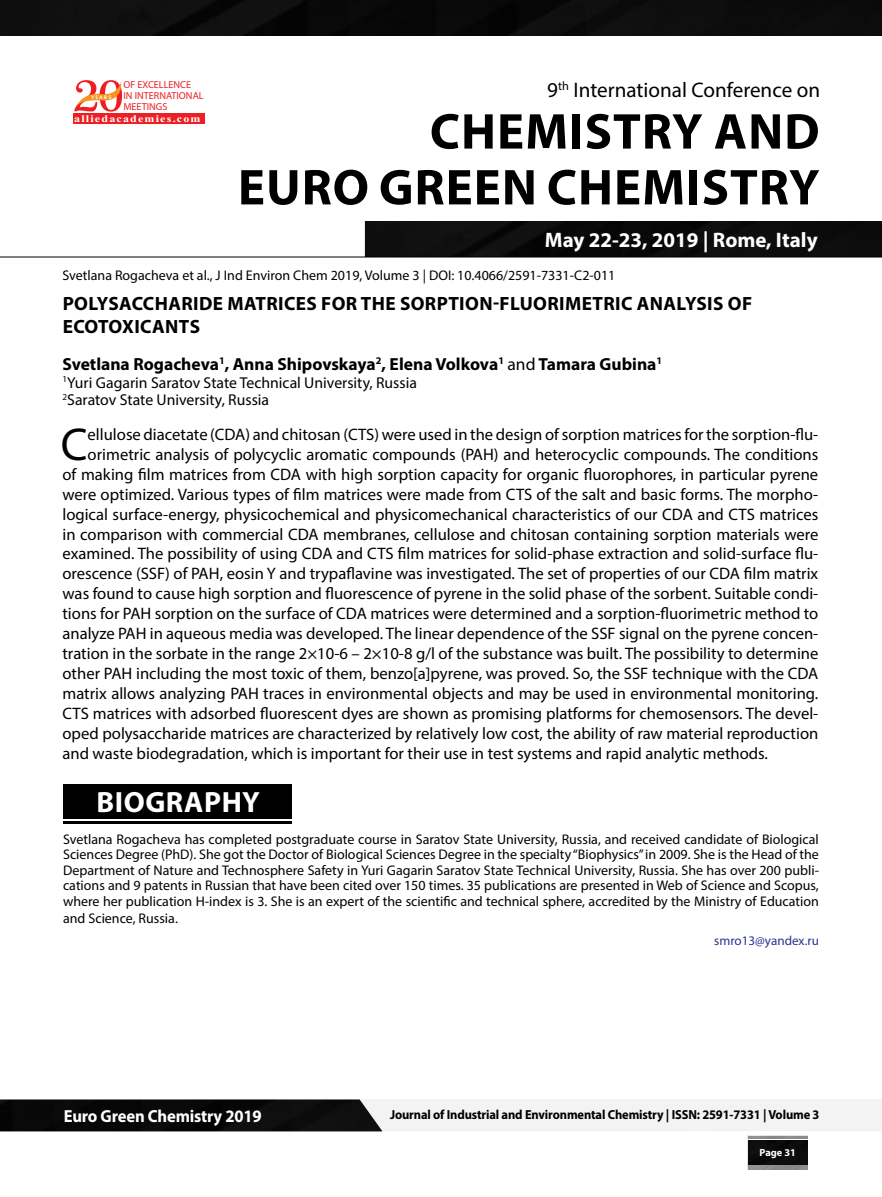
<style>
.page{position:relative;width:882px;height:1197px;background:#fff}
.page>*{position:absolute;margin:0;border:0;box-sizing:border-box;transform-origin:0 0}
.t1{font:700 50.75px/55.8px "Myriad Pro";letter-spacing:.02em;color:#000;text-align:right}
.t2{font:46.2px "Myriad Pro";color:#000}
.t3{font:700 29.4px "Myriad Pro";letter-spacing:.02em;color:#fff}
.t4{font:21.18px "Myriad Pro";color:#000}
.t5{font:700 21px "Myriad Pro";color:#fff}
.t6{font:700 19.25px/22.6px "Myriad Pro";letter-spacing:.02em;color:#000}
.t7{font:700 17.5px "Myriad Pro";color:#000}
.t8{font:700 17.5px "Myriad Pro";letter-spacing:-.01em;color:#fff;scale:.95 1}
.t9{font:16.62px "Myriad Pro";color:#000}
.t10{font:15.75px/17.3px "Myriad Pro";color:#000}
.t11{font:14px/15.4px "Myriad Pro";color:#000;text-align:justify}
.t12{font:700 13.12px "Myriad Pro";letter-spacing:-.01em;color:#000;scale:.95 1}
.t13{font:13.12px "Myriad Pro";color:#2e3092}
.t14{font:700 10.33px "Myriad Pro";color:#fff}
.t15{font:10.15px/10.8px "Myriad Pro";color:#ed1f24}
.t16{font:700 10.15px "Times New Roman";letter-spacing:.1em;color:#fff;scale:1.18 1}
.t17{font:5.25px "Oregon LDO Black";letter-spacing:.24em;color:#fff;scale:1.06 1}
.s1{font-weight:400}
</style>
<div class="page">
<img style="left:748px;top:1140px;width:60px;height:24px">
<hr style="left:748px;top:1136px;width:60px;height:3px;background:#000">
<div style="left:365px;top:222px;width:517px;height:35px;background:#0c0c0c"></div>
<hr style="left:0;top:257px;width:882px;height:1px;background:#000">
<div style="left:0;top:0;width:882px;height:35px;background:#0c0c0c"></div>
<div style="left:73px;top:113px;width:132px;height:11px;background:#ed1f24"></div>
<svg style="left:74px;top:80px;width:49px;height:32px"></svg>
<div style="left:0;top:1100px;width:382px;height:31px;background:#090909"></div>
<div style="left:63px;top:784px;width:228px;height:35px;background:#000"></div>
<hr style="left:63px;top:821px;width:228px;height:3px;background:#000">
<p class="t15" style="left:123px;top:79px;width:82px">OF EXCELLENCE<br>IN INTERNATIONAL<br>MEETINGS</p>
<p class="t16" style="left:74px;top:111px;width:109px">alliedacademies.com</p>
<p class="t17" style="left:91px;top:94px;width:21px">YEARS</p>
<p class="t4" style="left:547px;top:77px;width:274px">9<sup>th</sup> International Conference on</p>
<h1 class="t1" style="left:238px;top:102px;width:583px">CHEMISTRY AND<br>EURO GREEN CHEMISTRY</h1>
<p class="t5" style="left:545px;top:226px;width:274px">May 22-23, 2019 | Rome, Italy</p>
<p class="t11" style="left:62px;top:267px;width:554px">Svetlana Rogacheva et al., J Ind Environ Chem 2019, Volume 3 | DOI: 10.4066/2591-7331-C2-011</p>
<p class="t6" style="left:63px;top:292px;width:691px">POLYSACCHARIDE MATRICES FOR THE SORPTION-FLUORIMETRIC ANALYSIS OF<br>ECOTOXICANTS</p>
<p class="t7" style="left:62px;top:353px;width:601px">Svetlana Rogacheva<sup>1</sup>, Anna Shipovskaya<sup>2</sup>, Elena Volkova<sup>1</sup> <span class="s1">and</span> Tamara Gubina<sup>1</sup></p>
<p class="t10" style="left:62px;top:373px;width:356px"><sup>1</sup>Yuri Gagarin Saratov State Technical University, Russia<br><sup>2</sup>Saratov State University, Russia</p>
<h2 class="t2" style="left:61px;top:416px;width:28px">C</h2>
<p class="t9" style="left:88px;top:424px;width:732px">ellulose diacetate (CDA) and chitosan (CTS) were used in the design of sorption matrices for the sorption-flu-</p>
<p class="t9" style="left:88px;top:444px;width:732px">orimetric analysis of polycyclic aromatic compounds (PAH) and heterocyclic compounds. The conditions</p>
<p class="t9" style="left:62px;top:464px;width:757px">of making film matrices from CDA with high sorption capacity for organic fluorophores, in particular pyrene</p>
<p class="t9" style="left:62px;top:484px;width:757px">were optimized. Various types of film matrices were made from CTS of the salt and basic forms. The morpho-</p>
<p class="t9" style="left:62px;top:504px;width:757px">logical surface-energy, physicochemical and physicomechanical characteristics of our CDA and CTS matrices</p>
<p class="t9" style="left:62px;top:524px;width:757px">in comparison with commercial CDA membranes, cellulose and chitosan containing sorption materials were</p>
<p class="t9" style="left:62px;top:544px;width:757px">examined. The possibility of using CDA and CTS film matrices for solid-phase extraction and solid-surface flu-</p>
<p class="t9" style="left:62px;top:564px;width:757px">orescence (SSF) of PAH, eosin Y and trypaflavine was investigated. The set of properties of our CDA film matrix</p>
<p class="t9" style="left:62px;top:584px;width:757px">was found to cause high sorption and fluorescence of pyrene in the solid phase of the sorbent. Suitable condi-</p>
<p class="t9" style="left:62px;top:604px;width:757px">tions for PAH sorption on the surface of CDA matrices were determined and a sorption-fluorimetric method to</p>
<p class="t9" style="left:62px;top:623px;width:757px">analyze PAH in aqueous media was developed. The linear dependence of the SSF signal on the pyrene concen-</p>
<p class="t9" style="left:62px;top:643px;width:757px">tration in the sorbate in the range 2×10-6 – 2×10-8 g/l of the substance was built. The possibility to determine</p>
<p class="t9" style="left:62px;top:663px;width:757px">other PAH including the most toxic of them, benzo[a]pyrene, was proved. So, the SSF technique with the CDA</p>
<p class="t9" style="left:62px;top:683px;width:757px">matrix allows analyzing PAH traces in environmental objects and may be used in environmental monitoring.</p>
<p class="t9" style="left:62px;top:703px;width:757px">CTS matrices with adsorbed fluorescent dyes are shown as promising platforms for chemosensors. The devel-</p>
<p class="t9" style="left:62px;top:723px;width:757px">oped polysaccharide matrices are characterized by relatively low cost, the ability of raw material reproduction</p>
<p class="t9" style="left:62px;top:743px;width:707px">and waste biodegradation, which is important for their use in test systems and rapid analytic methods.</p>
<h3 class="t3" style="left:96px;top:783px;width:165px">BIOGRAPHY</h3>
<p class="t11" style="left:63px;top:831px;width:757px">Svetlana Rogacheva has completed postgraduate course in Saratov State University, Russia, and received candidate of Biological Sciences Degree (PhD). She got the Doctor of Biological Sciences Degree in the specialty “Biophysics” in 2009. She is the Head of the Department of Nature and Technosphere Safety in Yuri Gagarin Saratov State Technical University, Russia. She has over 200 publi&shy;cations and 9 patents in Russian that have been cited over 150 times. 35 publications are presented in Web of Science and Scopus, where her publication H-index is 3. She is an expert of the scientific and technical sphere, accredited by the Ministry of Education</p>
<p class="t11" style="left:63px;top:910px;width:116px">and Science, Russia.</p>
<p class="t13" style="left:714px;top:932px;width:106px">smro13@yandex.ru</p>
<p class="t8" style="left:64px;top:1105px;width:210px">Euro Green Chemistry 2019</p>
<p class="t12" style="left:390px;top:1106px;width:454px">Journal of Industrial and Environmental Chemistry | ISSN: 2591-7331 | Volume 3</p>
<p class="t14" style="left:760px;top:1146px;width:38px">Page 31</p>
</div>
